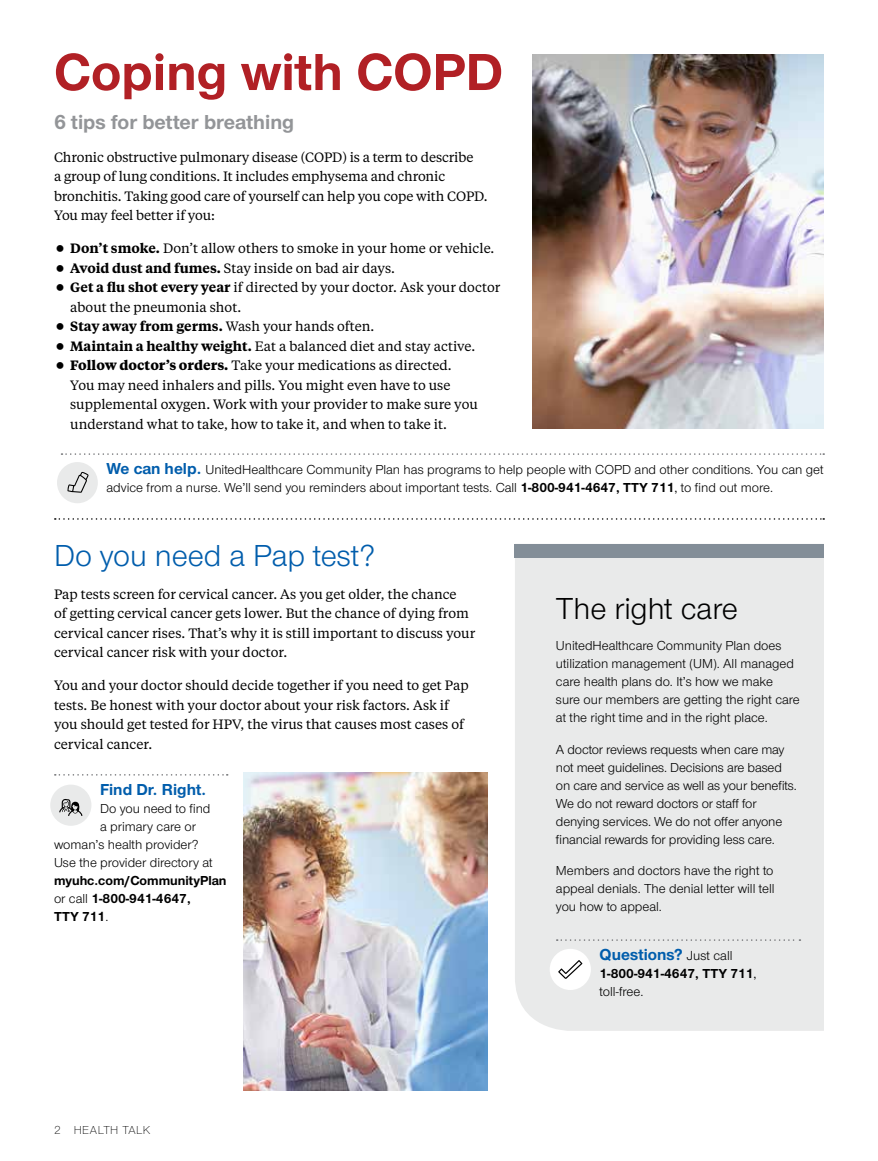
<style>
.page{position:relative;width:878px;height:1161px;background:#fff}
.page>*{position:absolute;margin:0;border:0;box-sizing:border-box;transform-origin:0 0}
.t1{font:700 54px "UHC Sans";color:#b12025}
.t2{font:31.5px "UHC Sans";color:#005dac}
.t3{font:31.5px "UHC Sans";color:#000}
.t4{font:700 21px "UHC Sans";color:#939598}
.t5{font:700 16.5px "UHC Sans";color:#005dac}
.t6{font:13.5px/19.5px "UHC Serif Text";color:#000}
.t7{font:13.5px/18px "UHC Sans";color:#000}
.t8{font:700 13.5px/18px "UHC Sans";color:#000}
.t9{font:300 12px "UHC Sans";letter-spacing:.04em;color:#000}
.s1{font-weight:600}
.s2{font-weight:700}
.s3{font-weight:700;font-size:16.5px;color:#005dac}
.s4{font-weight:400}
.s5{font-weight:400;font-size:13.5px;color:#000}
</style>
<div class="page">
<svg style="left:55px;top:518px;width:769px;height:2px"></svg>
<img style="left:532px;top:54px;width:292px;height:374px">
<div style="left:515px;top:557px;width:309px;height:474px;background:#e9eaea"></div>
<div style="left:515px;top:544px;width:309px;height:13px;background:#838e98"></div>
<img style="left:244px;top:773px;width:244px;height:318px">
<svg style="left:556px;top:939px;width:244px;height:2px"></svg>
<div style="left:549px;top:949px;width:42px;height:41px;background:#fff;border-radius:50%"></div>
<svg style="left:558px;top:960px;width:24px;height:19px"></svg>
<svg style="left:55px;top:774px;width:173px;height:2px"></svg>
<div style="left:50px;top:785px;width:41px;height:41px;background:#e9eaea;border-radius:50%"></div>
<svg style="left:59px;top:799px;width:23px;height:17px"></svg>
<svg style="left:61px;top:453px;width:763px;height:2px"></svg>
<div style="left:57px;top:462px;width:41px;height:41px;background:#e9eaea;border-radius:50%"></div>
<svg style="left:67px;top:472px;width:22px;height:21px"></svg>
<h1 class="t1" style="left:54px;top:36px;width:450px">Coping with COPD</h1>
<h3 class="t4" style="left:54px;top:108px;width:242px">6 tips for better breathing</h3>
<p class="t6" style="left:54px;top:147px;width:435px">Chronic obstructive pulmonary disease (COPD) is a term to describe<br>a group of lung conditions. It includes emphysema and chronic bronchitis. Taking good care of yourself can help you cope with COPD.<br>You may feel better if you:</p>
<p class="t6" style="left:70px;top:238px;width:431px"><span class="s1">Don’t smoke.</span> Don’t allow others to smoke in your home or vehicle.<br><span class="s1">Avoid dust and fumes.</span> Stay inside on bad air days.<br><span class="s1">Get a flu shot every year</span> if directed by your doctor. Ask your doctor about the pneumonia shot.<br><span class="s1">Stay away from germs.</span> Wash your hands often.<br><span class="s1">Maintain a healthy weight.</span> Eat a balanced diet and stay active.<br><span class="s2">Follow doctor’s orders.</span> Take your medications as directed.<br>You may need inhalers and pills. You might even have to use supplemental oxygen. Work with your provider to make sure you understand what to take, how to take it, and when to take it.</p>
<p class="t7" style="left:106px;top:461px;width:718px"><span class="s3">We can help.</span> UnitedHealthcare Community Plan has programs to help people with COPD and other conditions. You can get advice from a nurse. We’ll send you reminders about important tests. Call <span class="s2">1-800-941-4647, TTY 711</span>, to find out more.</p>
<h2 class="t2" style="left:54px;top:535px;width:322px">Do you need a Pap test?</h2>
<p class="t6" style="left:54px;top:584px;width:423px">Pap tests screen for cervical cancer. As you get older, the chance<br>of getting cervical cancer gets lower. But the chance of dying from cervical cancer rises. That’s why it is still important to discuss your cervical cancer risk with your doctor.</p>
<p class="t6" style="left:54px;top:675px;width:416px">You and your doctor should decide together if you need to get Pap tests. Be honest with your doctor about your risk factors. Ask if you should get tested for HPV, the virus that causes most cases of cervical cancer.</p>
<p class="t5" style="left:100px;top:779px;width:107px">Find Dr. Right.</p>
<p class="t7" style="left:100px;top:799px;width:112px">Do you need to find</p>
<p class="t7" style="left:100px;top:817px;width:97px">a primary care or</p>
<p class="t7" style="left:54px;top:835px;width:146px">woman’s health provider?</p>
<p class="t7" style="left:54px;top:853px;width:160px">Use the provider directory at</p>
<p class="t8" style="left:54px;top:871px;width:174px">myuhc.com/CommunityPlan <span class="s4">or call</span> 1-800-941-4647,<br>TTY 711<span class="s4">.</span></p>
<p class="t9" style="left:54px;top:1122px;width:98px">2 HEALTH TALK</p>
<h2 class="t3" style="left:556px;top:588px;width:183px">The right care</h2>
<p class="t7" style="left:556px;top:636px;width:245px">UnitedHealthcare Community Plan does utilization management (UM). All managed care health plans do. It’s how we make sure our members are getting the right care at the right time and in the right place.</p>
<p class="t7" style="left:556px;top:740px;width:242px">A doctor reviews requests when care may not meet guidelines. Decisions are based on care and service as well as your benefits.<br>We do not reward doctors or staff for denying services. We do not offer anyone financial rewards for providing less care.</p>
<p class="t7" style="left:556px;top:861px;width:220px;text-align:justify">Members and doctors have the right to appeal denials. The denial letter will tell you how to appeal.</p>
<p class="t5" style="left:599px;top:944px;width:134px">Questions? <span class="s5">Just call</span></p>
<p class="t8" style="left:599px;top:965px;width:159px">1-800-941-4647, TTY 711<span class="s4">, toll-free.</span></p>
</div>
